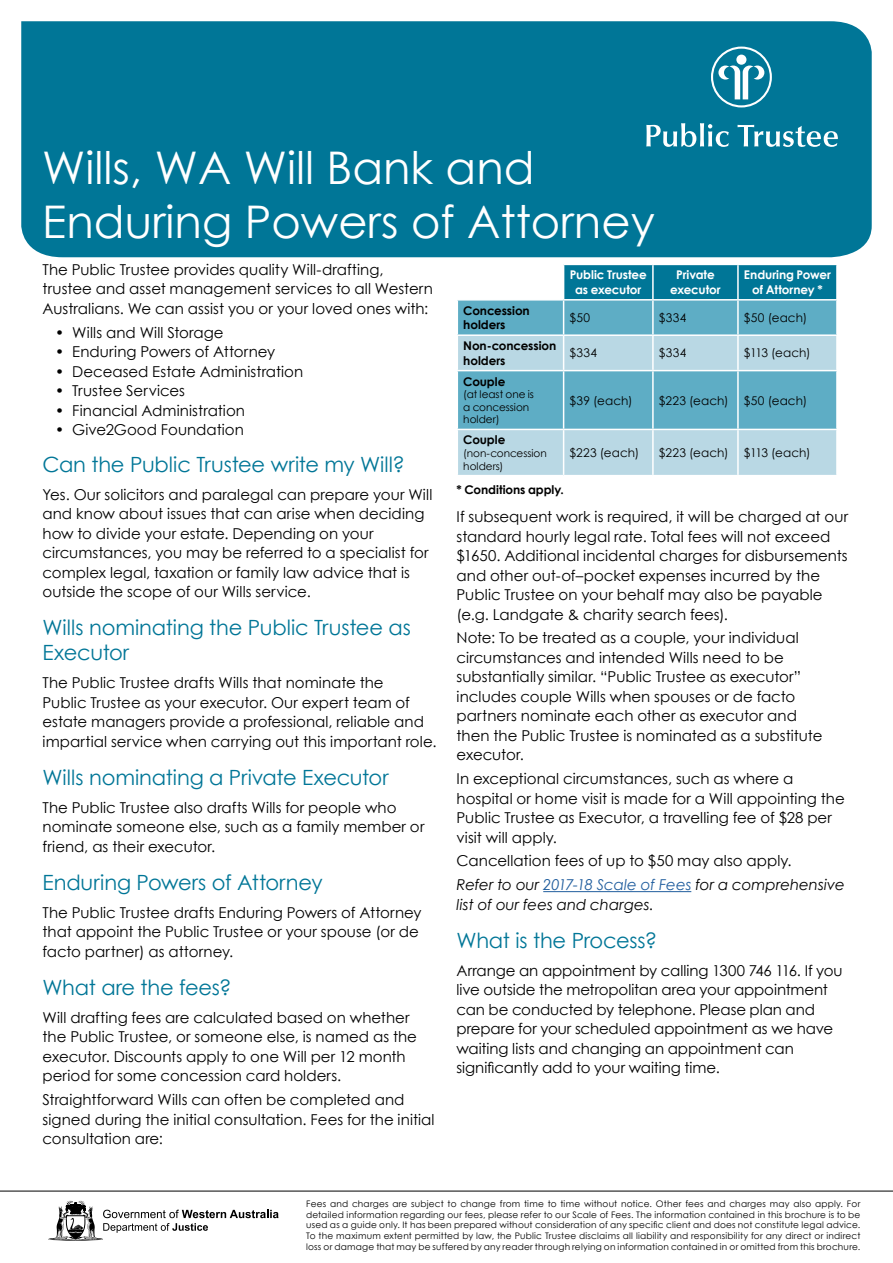
<style>
.page{position:relative;width:893px;height:1263px;background:#fff}
.page>*{position:absolute;margin:0;border:0;box-sizing:border-box;transform-origin:0 0}
.t1{font:45px/54px "Century Gothic";color:#fff}
.t2{font:21px/25.2px "Century Gothic";letter-spacing:-.01em;color:#007697}
.t3{font:15px/19.5px "Century Gothic";color:#000}
.t4{font:italic 15px "Century Gothic";color:#000}
.t5{font:12px "Century Gothic";letter-spacing:.01em;color:#000}
.t6{font:700 12px/14.4px "Century Gothic";letter-spacing:-.01em;color:#000}
.t7{font:700 12px/14.4px "Century Gothic";letter-spacing:-.01em;color:#fff;text-align:center}
.t8{font:10.5px/12.6px "Century Gothic";letter-spacing:-.005em;color:#000}
.t9{font:9px/10.8px "Century Gothic";letter-spacing:.02em;color:#000;text-align:justify}
.s1{font-style:italic}
.s2{font-style:italic;color:#215e9e}
</style>
<div class="page">
<div style="left:21px;top:21px;width:851px;height:236px;background:#007697"></div>
<div style="left:711px;top:47px;width:61px;height:60px;border:2px solid #fff;border-radius:50%"></div>
<svg style="left:718px;top:66px;width:46px;height:33px"></svg>
<div style="left:736px;top:55px;width:10px;height:10px;background:#fff;border-radius:50%"></div>
<svg style="left:646px;top:123px;width:83px;height:24px"></svg>
<svg style="left:737px;top:125px;width:101px;height:22px"></svg>
<svg style="left:48px;top:1200px;width:231px;height:40px"></svg>
<hr style="left:0;top:1191px;width:893px;height:1px;background:#000">
<hr style="left:543px;top:891px;width:148px;height:1px;background:#215e9e">
<div style="left:564px;top:265px;width:272px;height:34px;background:#007697"></div>
<div style="left:458px;top:301px;width:378px;height:33px;background:#5eadc5"></div>
<svg style="left:458px;top:336px;width:378px;height:139px;background:#93c6d7"></svg>
<hr style="left:652px;top:265px;width:2px;height:34px;background:#fff">
<hr style="left:737px;top:265px;width:2px;height:34px;background:#fff">
<hr style="left:563px;top:301px;width:1px;height:33px;background:#fff">
<hr style="left:652px;top:301px;width:2px;height:33px;background:#fff">
<hr style="left:737px;top:301px;width:2px;height:33px;background:#fff">
<hr style="left:563px;top:336px;width:1px;height:34px;background:#fff">
<hr style="left:652px;top:336px;width:2px;height:34px;background:#fff">
<hr style="left:737px;top:336px;width:2px;height:34px;background:#fff">
<hr style="left:457px;top:370px;width:107px;height:1px;background:#fff">
<hr style="left:564px;top:370px;width:89px;height:1px;background:#fff">
<hr style="left:563px;top:371px;width:1px;height:58px;background:#fff">
<hr style="left:653px;top:370px;width:85px;height:1px;background:#fff">
<hr style="left:652px;top:371px;width:2px;height:58px;background:#fff">
<hr style="left:738px;top:370px;width:100px;height:1px;background:#fff">
<hr style="left:737px;top:371px;width:2px;height:58px;background:#fff">
<hr style="left:457px;top:429px;width:107px;height:1px;background:#fff">
<hr style="left:564px;top:429px;width:89px;height:1px;background:#fff">
<hr style="left:563px;top:430px;width:1px;height:45px;background:#fff">
<hr style="left:653px;top:429px;width:85px;height:1px;background:#fff">
<hr style="left:652px;top:430px;width:2px;height:45px;background:#fff">
<hr style="left:738px;top:429px;width:100px;height:1px;background:#fff">
<hr style="left:737px;top:430px;width:2px;height:45px;background:#fff">
<h1 class="t1" style="left:42px;top:140px;width:614px">Wills, WA Will Bank and<br>Enduring Powers of Attorney</h1>
<p class="t3" style="left:43px;top:259px;width:392px">The Public Trustee provides quality Will-drafting, trustee and asset management services to all Western<br>Australians. We can assist you or your loved ones with:</p>
<p class="t3" style="left:55px;top:322px;width:170px">• Wills and Will Storage</p>
<p class="t3" style="left:55px;top:342px;width:222px">• Enduring Powers of Attorney</p>
<p class="t3" style="left:55px;top:361px;width:249px">• Deceased Estate Administration</p>
<p class="t3" style="left:55px;top:381px;width:131px">• Trustee Services</p>
<p class="t3" style="left:55px;top:400px;width:191px">• Financial Administration</p>
<p class="t3" style="left:55px;top:420px;width:190px">• Give2Good Foundation</p>
<h2 class="t2" style="left:43px;top:451px;width:364px">Can the Public Trustee write my Will?</h2>
<p class="t3" style="left:43px;top:484px;width:391px">Yes. Our solicitors and paralegal can prepare your Will and know about issues that can arise when deciding how to divide your estate. Depending on your circumstances, you may be referred to a specialist for complex legal, taxation or family law advice that is outside the scope of our Wills service.</p>
<h2 class="t2" style="left:43px;top:615px;width:370px">Wills nominating the Public Trustee as<br>Executor</h2>
<p class="t3" style="left:43px;top:673px;width:396px">The Public Trustee drafts Wills that nominate the<br>Public Trustee as your executor. Our expert team of estate managers provide a professional, reliable and impartial service when carrying out this important role.</p>
<h2 class="t2" style="left:43px;top:764px;width:348px">Wills nominating a Private Executor</h2>
<p class="t3" style="left:43px;top:797px;width:383px">The Public Trustee also drafts Wills for people who nominate someone else, such as a family member or friend, as their executor.</p>
<h2 class="t2" style="left:43px;top:869px;width:282px">Enduring Powers of Attorney</h2>
<p class="t3" style="left:43px;top:902px;width:381px">The Public Trustee drafts Enduring Powers of Attorney that appoint the Public Trustee or your spouse (or de facto partner) as attorney.</p>
<h2 class="t2" style="left:43px;top:974px;width:190px">What are the fees?</h2>
<p class="t3" style="left:43px;top:1007px;width:376px">Will drafting fees are calculated based on whether the Public Trustee, or someone else, is named as the executor. Discounts apply to one Will per 12 month period for some concession card holders.</p>
<p class="t3" style="left:43px;top:1090px;width:394px">Straightforward Wills can often be completed and signed during the initial consultation. Fees for the initial consultation are:</p>
<p class="t7" style="left:570px;top:267px;width:79px">Public Trustee as executor</p>
<p class="t7" style="left:670px;top:267px;width:52px">Private executor</p>
<p class="t7" style="left:744px;top:267px;width:89px">Enduring Power of Attorney *</p>
<p class="t6" style="left:463px;top:303px;width:68px">Concession holders</p>
<p class="t5" style="left:570px;top:309px;width:22px">$50</p>
<p class="t5" style="left:659px;top:309px;width:29px">$334</p>
<p class="t5" style="left:744px;top:309px;width:65px">$50 (each)</p>
<p class="t6" style="left:463px;top:338px;width:94px">Non-concession holders</p>
<p class="t5" style="left:570px;top:345px;width:29px">$334</p>
<p class="t5" style="left:659px;top:345px;width:29px">$334</p>
<p class="t5" style="left:744px;top:345px;width:68px">$113 (each)</p>
<p class="t6" style="left:463px;top:373px;width:44px">Couple</p>
<p class="t8" style="left:463px;top:388px;width:72px">(at least one is a concession holder)</p>
<p class="t5" style="left:570px;top:392px;width:65px">$39 (each)</p>
<p class="t5" style="left:659px;top:392px;width:71px">$223 (each)</p>
<p class="t5" style="left:744px;top:392px;width:65px">$50 (each)</p>
<p class="t6" style="left:463px;top:432px;width:44px">Couple</p>
<p class="t8" style="left:463px;top:447px;width:85px">(non-concession holders)</p>
<p class="t5" style="left:570px;top:444px;width:71px">$223 (each)</p>
<p class="t5" style="left:659px;top:444px;width:71px">$223 (each)</p>
<p class="t5" style="left:744px;top:444px;width:68px">$113 (each)</p>
<p class="t6" style="left:457px;top:482px;width:109px">* Conditions apply.</p>
<p class="t3" style="left:457px;top:507px;width:393px">If subsequent work is required, it will be charged at our standard hourly legal rate. Total fees will not exceed $1650. Additional incidental charges for disbursements and other out-of–pocket expenses incurred by the Public Trustee on your behalf may also be payable (e.g. Landgate &amp; charity search fees).</p>
<p class="t3" style="left:457px;top:628px;width:367px">Note: To be treated as a couple, your individual circumstances and intended Wills need to be substantially similar. “Public Trustee as executor” includes couple Wills when spouses or de facto partners nominate each other as executor and then the Public Trustee is nominated as a substitute executor.</p>
<p class="t3" style="left:457px;top:769px;width:390px">In exceptional circumstances, such as where a hospital or home visit is made for a Will appointing the Public Trustee as Executor, a travelling fee of $28 per visit will apply.</p>
<p class="t3" style="left:457px;top:849px;width:390px;line-height:23.7px">Cancellation fees of up to $50 may also apply.<br><span class="s1">Refer to our</span> <span class="s2">2017-18 Scale of Fees</span> <span class="s1">for a comprehensive</span></p>
<p class="t4" style="left:457px;top:894px;width:199px">list of our fees and charges.</p>
<h2 class="t2" style="left:457px;top:927px;width:202px">What is the Process?</h2>
<p class="t3" style="left:457px;top:960px;width:388px">Arrange an appointment by calling 1300 746 116. If you live outside the metropolitan area your appointment can be conducted by telephone. Please plan and prepare for your scheduled appointment as we have waiting lists and changing an appointment can significantly add to your waiting time.</p>
<p class="t9" style="left:306px;top:1198px;width:556px">Fees and charges are subject to change from time to time without notice. Other fees and charges may also apply. For detailed information regarding our fees, please refer to our Scale of Fees. The information contained in this brochure is to be used as a guide only. It has been prepared without consideration of any specific client and does not constitute legal advice.<br>To the maximum extent permitted by law, the Public Trustee disclaims all liability and responsibility for any direct or indirect loss or damage that may be suffered by any reader through relying on information contained in or omitted from this brochure.</p>
</div>
